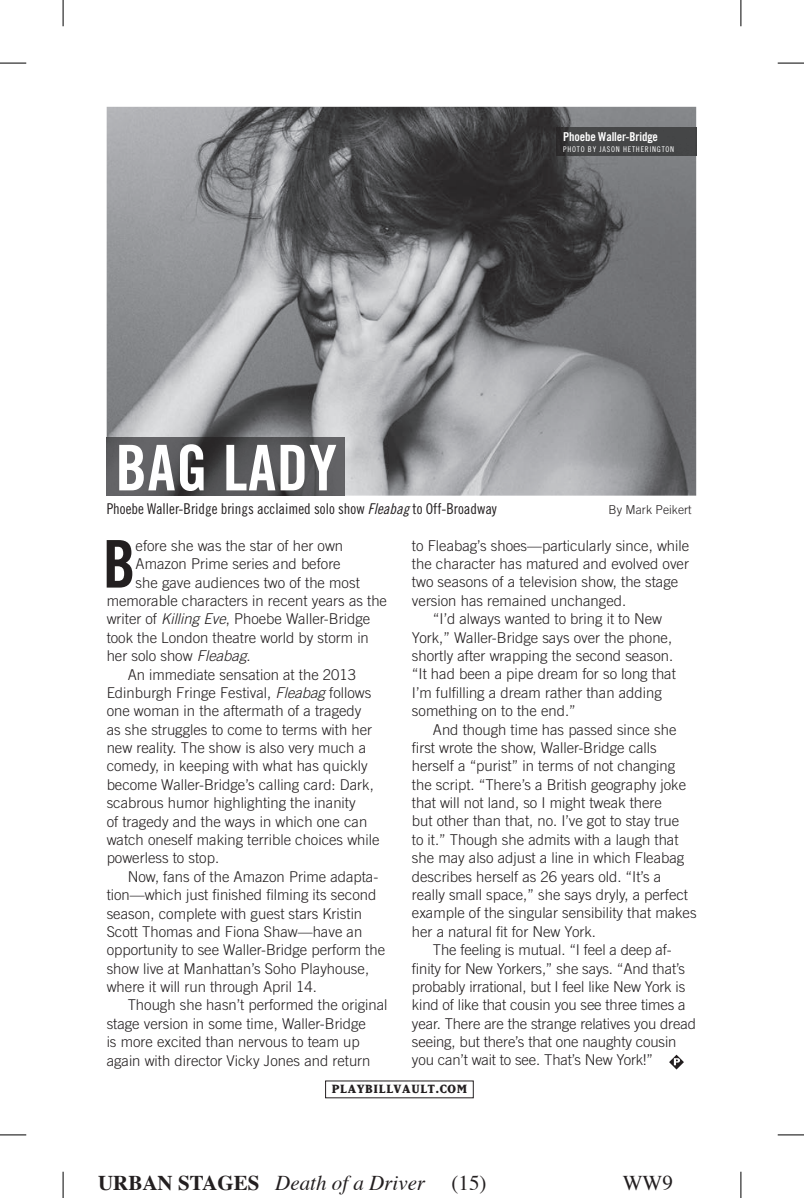
<style>
.page{position:relative;width:804px;height:1198px;background:#fff}
.page>*{position:absolute;margin:0;border:0;box-sizing:border-box;transform-origin:0 0}
.t1{font:65.8px "Trade Gothic Bold Cond Twenty";color:#231f20}
.t2{font:63px "Trade Gothic Bold Cond Twenty";letter-spacing:.01em;color:#fff}
.t3{font:italic 21px "Times";color:#231f20}
.t4{font:21px "Times";color:#231f20}
.t5{font:300 14.88px "Trade Gothic";color:#231f20}
.t6{font:14.88px "Trade Gothic Cond Eighteen";color:#231f20}
.t7{font:800 14px "Matrix";color:#231f20}
.t8{font:12.25px "Trade Gothic Bold Cond Twenty";letter-spacing:-.01em;color:#fff}
.t9{font:300 12.25px "Trade Gothic";color:#231f20}
.t10{font:7.88px "Trade Gothic Cond Eighteen";letter-spacing:.1em;color:#fff}
.s1{font-family:"Trade Gothic Cond Eighteen Obl"}
.s2{font-style:italic}
.s3{font-weight:700;font-style:normal}
.s4{font-style:normal}
</style>
<div class="page">
<img style="left:107px;top:107px;width:589px;height:388px">
<svg style="left:669px;top:1054px;width:14px;height:15px"></svg>
<img style="left:107px;top:438px;width:238px;height:57px">
<img style="left:556px;top:128px;width:140px;height:28px">
<svg style="left:0;top:63px;width:26px;height:1px"></svg>
<svg style="left:777px;top:63px;width:26px;height:1px"></svg>
<svg style="left:0;top:1134px;width:26px;height:1px"></svg>
<svg style="left:777px;top:1134px;width:26px;height:2px"></svg>
<svg style="left:63px;top:0;width:1px;height:26px"></svg>
<svg style="left:63px;top:1171px;width:1px;height:26px"></svg>
<svg style="left:740px;top:0;width:1px;height:26px"></svg>
<svg style="left:740px;top:1171px;width:1px;height:27px"></svg>
<p class="t8" style="left:563px;top:129px;width:96px">Phoebe Waller-Bridge</p>
<p class="t10" style="left:563px;top:144px;width:113px">PHOTO BY JASON HETHERINGTON</p>
<h2 class="t2" style="left:115px;top:429px;width:223px">BAG LADY</h2>
<p class="t6" style="left:107px;top:500px;width:391px">Phoebe Waller-Bridge brings acclaimed solo show <span class="s1">Fleabag</span> to Off-Broadway</p>
<p class="t9" style="left:608px;top:502px;width:85px">By Mark Peikert</p>
<h1 class="t1" style="left:103px;top:524px;width:34px">B</h1>
<p class="t5" style="left:136px;top:536px;width:209px">efore she was the star of her own</p>
<p class="t5" style="left:412px;top:536px;width:279px">to Fleabag’s shoes—particularly since, while</p>
<p class="t5" style="left:412px;top:555px;width:278px">the character has matured and evolved over</p>
<p class="t5" style="left:412px;top:573px;width:268px">two seasons of a television show, the stage</p>
<p class="t5" style="left:412px;top:591px;width:216px">version has remained unchanged.</p>
<p class="t5" style="left:433px;top:610px;width:230px">“I’d always wanted to bring it to New</p>
<p class="t5" style="left:412px;top:628px;width:262px">York,” Waller-Bridge says over the phone,</p>
<p class="t5" style="left:412px;top:646px;width:263px">shortly after wrapping the second season.</p>
<p class="t5" style="left:412px;top:665px;width:265px">“It had been a pipe dream for so long that</p>
<p class="t5" style="left:412px;top:683px;width:251px">I’m fulfilling a dream rather than adding</p>
<p class="t5" style="left:412px;top:701px;width:165px">something on to the end.”</p>
<p class="t5" style="left:433px;top:720px;width:245px">And though time has passed since she</p>
<p class="t5" style="left:412px;top:738px;width:246px">first wrote the show, Waller-Bridge calls</p>
<p class="t5" style="left:412px;top:757px;width:265px">herself a “purist” in terms of not changing</p>
<p class="t5" style="left:412px;top:775px;width:275px">the script. “There’s a British geography joke</p>
<p class="t5" style="left:412px;top:793px;width:251px">that will not land, so I might tweak there</p>
<p class="t5" style="left:412px;top:812px;width:269px">but other than that, no. I’ve got to stay true</p>
<p class="t5" style="left:412px;top:830px;width:268px">to it.” Though she admits with a laugh that</p>
<p class="t5" style="left:412px;top:848px;width:274px">she may also adjust a line in which Fleabag</p>
<p class="t5" style="left:412px;top:867px;width:251px">describes herself as 26 years old. “It’s a</p>
<p class="t5" style="left:412px;top:885px;width:277px">really small space,” she says dryly, a perfect</p>
<p class="t5" style="left:412px;top:904px;width:286px">example of the singular sensibility that makes</p>
<p class="t5" style="left:412px;top:922px;width:185px">her a natural fit for New York.</p>
<p class="t5" style="left:433px;top:940px;width:240px">The feeling is mutual. “I feel a deep af-</p>
<p class="t5" style="left:412px;top:959px;width:275px">finity for New Yorkers,” she says. “And that’s</p>
<p class="t5" style="left:412px;top:977px;width:275px">probably irrational, but I feel like New York is</p>
<p class="t5" style="left:412px;top:995px;width:275px">kind of like that cousin you see three times a</p>
<p class="t5" style="left:412px;top:1014px;width:285px">year. There are the strange relatives you dread</p>
<p class="t5" style="left:412px;top:1032px;width:266px">seeing, but there’s that one naughty cousin</p>
<p class="t5" style="left:412px;top:1051px;width:242px">you can’t wait to see. That’s New York!”</p>
<p class="t5" style="left:136px;top:555px;width:206px">Amazon Prime series and before</p>
<p class="t5" style="left:136px;top:573px;width:225px">she gave audiences two of the most</p>
<p class="t5" style="left:107px;top:591px;width:282px">memorable characters in recent years as the</p>
<p class="t5" style="left:107px;top:610px;width:265px">writer of <span class="s2">Killing Eve</span>, Phoebe Waller-Bridge</p>
<p class="t5" style="left:107px;top:628px;width:264px">took the London theatre world by storm in</p>
<p class="t5" style="left:107px;top:646px;width:145px">her solo show <span class="s2">Fleabag</span>.</p>
<p class="t5" style="left:128px;top:665px;width:230px">An immediate sensation at the 2013</p>
<p class="t5" style="left:107px;top:683px;width:266px">Edinburgh Fringe Festival, <span class="s2">Fleabag</span> follows</p>
<p class="t5" style="left:107px;top:702px;width:256px">one woman in the aftermath of a tragedy</p>
<p class="t5" style="left:107px;top:720px;width:267px">as she struggles to come to terms with her</p>
<p class="t5" style="left:107px;top:738px;width:261px">new reality. The show is also very much a</p>
<p class="t5" style="left:107px;top:757px;width:262px">comedy, in keeping with what has quickly</p>
<p class="t5" style="left:107px;top:775px;width:268px">become Waller-Bridge’s calling card: Dark,</p>
<p class="t5" style="left:107px;top:793px;width:250px">scabrous humor highlighting the inanity</p>
<p class="t5" style="left:107px;top:812px;width:262px">of tragedy and the ways in which one can</p>
<p class="t5" style="left:107px;top:830px;width:274px">watch oneself making terrible choices while</p>
<p class="t5" style="left:107px;top:849px;width:114px">powerless to stop.</p>
<p class="t5" style="left:128px;top:867px;width:252px">Now, fans of the Amazon Prime adapta-</p>
<p class="t5" style="left:107px;top:885px;width:271px">tion—which just finished filming its second</p>
<p class="t5" style="left:107px;top:904px;width:257px">season, complete with guest stars Kristin</p>
<p class="t5" style="left:107px;top:922px;width:257px">Scott Thomas and Fiona Shaw—have an</p>
<p class="t5" style="left:107px;top:940px;width:280px">opportunity to see Waller-Bridge perform the</p>
<p class="t5" style="left:107px;top:959px;width:264px">show live at Manhattan’s Soho Playhouse,</p>
<p class="t5" style="left:107px;top:977px;width:211px">where it will run through April 14.</p>
<p class="t5" style="left:128px;top:996px;width:261px">Though she hasn’t performed the original</p>
<p class="t5" style="left:107px;top:1014px;width:261px">stage version in some time, Waller-Bridge</p>
<p class="t5" style="left:107px;top:1032px;width:254px">is more excited than nervous to team up</p>
<p class="t5" style="left:107px;top:1051px;width:265px">again with director Vicky Jones and return</p>
<p class="t7" style="left:351px;top:989px;width:95px">PLAYBILL.COM</p>
<p class="t7" style="left:332px;top:1035px;width:137px">PLAYBILLVAULT.COM</p>
<p class="t7" style="left:332px;top:1081px;width:137px">PLAYBILLVAULT.COM</p>
<h3 class="t3" style="left:98px;top:1163px;width:390px"><span class="s3">URBAN STAGES</span> Death of a Driver <span class="s4">(15)</span></h3>
<h3 class="t4" style="left:622px;top:1162px;width:52px">WW9</h3>
</div>
